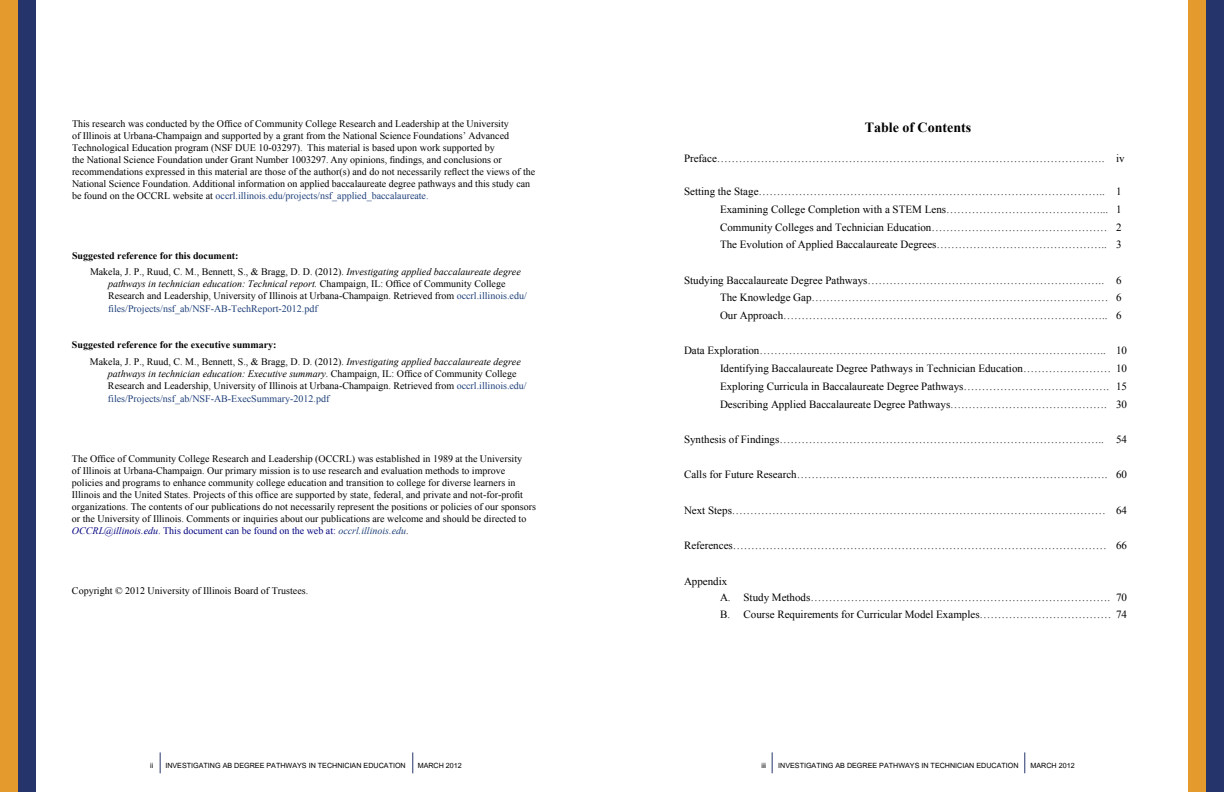
<style>
.page{position:relative;width:1224px;height:792px;background:#fff}
.page>*{position:absolute;margin:0;border:0;box-sizing:border-box;transform-origin:0 0}
.t1{font:700 14px "Times New Roman";color:#000}
.t2{font:11px/17.7px "Times New Roman";color:#000;text-align:justify}
.t3{font:10px/12px "Times New Roman";color:#000}
.t4{font:10px "Utsaah";color:#000}
.t5{font:10px "Times New Roman";color:#1f407a}
.s1{color:#1f407a}
.s2{font-weight:700}
.s3{font-style:italic}
.s4{font-style:italic;color:#000080}
.s5{color:#000080}
.s6{font-style:italic;color:#1f407a}
</style>
<div class="page">
<div style="left:1188px;top:0;width:18px;height:792px;background:#e49a2d"></div>
<div style="left:1206px;top:0;width:18px;height:792px;background:#25346b"></div>
<div style="left:0;top:0;width:18px;height:792px;background:#e49a2d"></div>
<div style="left:18px;top:0;width:18px;height:792px;background:#25346b"></div>
<svg style="left:160px;top:752px;width:1px;height:21px"></svg>
<svg style="left:412px;top:752px;width:1px;height:21px"></svg>
<svg style="left:772px;top:752px;width:1px;height:21px"></svg>
<svg style="left:1024px;top:752px;width:1px;height:21px"></svg>
<p class="t3" style="left:72px;top:117px;width:465px">This research was conducted by the Office of Community College Research and Leadership at the University<br>of Illinois at Urbana-Champaign and supported by a grant from the National Science Foundations’ Advanced Technological Education program (NSF DUE 10-03297). This material is based upon work supported by<br>the National Science Foundation under Grant Number 1003297. Any opinions, findings, and conclusions or recommendations expressed in this material are those of the author(s) and do not necessarily reflect the views of the National Science Foundation. Additional information on applied baccalaureate degree pathways and this study can be found on the OCCRL website at <span class="s1">occrl.illinois.edu/projects/nsf_applied_baccalaureate.</span></p>
<p class="t3" style="left:90px;top:247px;width:432px;line-height:16.5px;text-indent:-18px"><span class="s2">Suggested reference for this document:<br></span>Makela, J. P., Ruud, C. M., Bennett, S., &amp; Bragg, D. D. (2012). <span class="s3">Investigating applied baccalaureate degree</span></p>
<p class="t3" style="left:108px;top:278px;width:420px"><span class="s3">pathways in technician education: Technical report.</span> Champaign, IL: Office of Community College<br>Research and Leadership, University of Illinois at Urbana-Champaign. Retrieved from <span class="s1">occrl.illinois.edu/</span></p>
<p class="t5" style="left:108px;top:302px;width:211px">files/Projects/nsf_ab/NSF-AB-TechReport-2012.pdf</p>
<p class="t3" style="left:90px;top:337px;width:432px;line-height:16.5px;text-indent:-18px"><span class="s2">Suggested reference for the executive summary:<br></span>Makela, J. P., Ruud, C. M., Bennett, S., &amp; Bragg, D. D. (2012). <span class="s3">Investigating applied baccalaureate degree</span></p>
<p class="t3" style="left:108px;top:367px;width:420px"><span class="s3">pathways in technician education: Executive summary.</span> Champaign, IL: Office of Community College<br>Research and Leadership, University of Illinois at Urbana-Champaign. Retrieved from <span class="s1">occrl.illinois.edu/</span></p>
<p class="t5" style="left:108px;top:392px;width:223px">files/Projects/nsf_ab/NSF-AB-ExecSummary-2012.pdf</p>
<p class="t3" style="left:72px;top:453px;width:466px">The Office of Community College Research and Leadership (OCCRL) was established in 1989 at the University<br>of Illinois at Urbana-Champaign. Our primary mission is to use research and evaluation methods to improve policies and programs to enhance community college education and transition to college for diverse learners in Illinois and the United States. Projects of this office are supported by state, federal, and private and not-for-profit organizations. The contents of our publications do not necessarily represent the positions or policies of our sponsors or the University of Illinois. Comments or inquiries about our publications are welcome and should be directed to <span class="s4">OCCRL@illinois.edu</span><span class="s5">. This document can be found on the web at:</span> <span class="s6">occrl.illinois.edu</span>.</p>
<p class="t3" style="left:72px;top:585px;width:238px">Copyright © 2012 University of Illinois Board of Trustees.</p>
<h1 class="t1" style="left:865px;top:118px;width:108px">Table of Contents</h1>
<p class="t2" style="left:684px;top:149px;width:442px">Preface……………………………………………………………………………………………. iv</p>
<p class="t2" style="left:720px;top:182px;width:403px;text-indent:-36px">Setting the Stage………………………………………………………………………………….. 1<br>Examining College Completion with a STEM Lens……………………………………... 1<br>Community Colleges and Technician Education………………………………………… 2<br>The Evolution of Applied Baccalaureate Degrees……………………………………….. 3</p>
<p class="t2" style="left:720px;top:271px;width:403px;text-indent:-36px">Studying Baccalaureate Degree Pathways……………………………………………………….. 6<br>The Knowledge Gap……………………………………………………………………… 6<br>Our Approach…………………………………………………………………………….. 6</p>
<p class="t2" style="left:720px;top:342px;width:408px;text-indent:-36px">Data Exploration………………………………………………………………………………….. 10<br>Identifying Baccalaureate Degree Pathways in Technician Education…………………… 10<br>Exploring Curricula in Baccalaureate Degree Pathways…………………………………. 15<br>Describing Applied Baccalaureate Degree Pathways……………………………………. 30</p>
<p class="t2" style="left:684px;top:430px;width:445px">Synthesis of Findings…………………………………………………………………………….. 54</p>
<p class="t2" style="left:684px;top:466px;width:445px">Calls for Future Research…………………………………………………………………………. 60</p>
<p class="t2" style="left:684px;top:501px;width:445px">Next Steps………………………………………………………………………………………… 64</p>
<p class="t2" style="left:684px;top:536px;width:445px">References………………………………………………………………………………………… 66</p>
<p class="t2" style="left:720px;top:572px;width:408px;line-height:16.6px;text-align:left;text-indent:-36px">Appendix<br>A. Study Methods………………………………………………………………………. 70<br>B. Course Requirements for Curricular Model Examples……………………………… 74</p>
<p class="t4" style="left:150px;top:761px;width:313px">ii iNVESTIGATING AB DEGREE PATHWAYS IN TECHNICIAN EDUCATION MARCH 2012</p>
<p class="t4" style="left:761px;top:761px;width:315px">iii iNVESTIGATING AB DEGREE PATHWAYS IN TECHNICIAN EDUCATION MARCH 2012</p>
</div>
